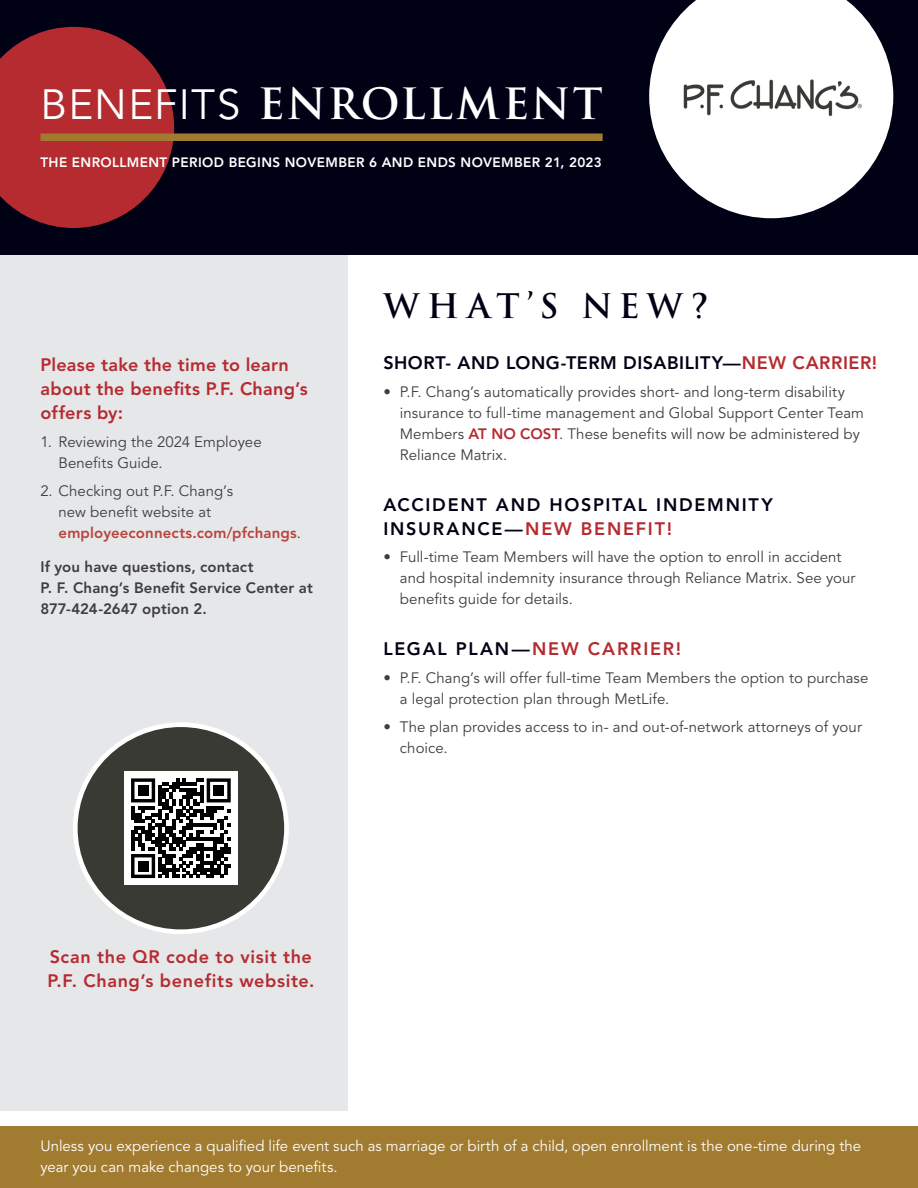
<style>
.page{position:relative;width:918px;height:1188px;background:#fff}
.page>*{position:absolute;margin:0;border:0;box-sizing:border-box;transform-origin:0 0}
.Body_Copy{font:600 42px "Trajan Pro 3";letter-spacing:.04em;color:#fff}
.t1{font:600 33px "Trajan Pro 3";letter-spacing:.215em;color:#010116}
.Subhead{font:800 18px/24px "Avenir LT Std";letter-spacing:.01em;color:#b52b30}
.Subhead-2{font:800 18px/24px "Avenir LT Std";letter-spacing:.03em;color:#b52b30}
.Subhead-3{font:800 18px/24px "Avenir LT Std";letter-spacing:.085em;color:#010116}
.Subhead-4{font:800 18px "Avenir LT Std";letter-spacing:.03em;color:#010116}
.Subhead-5{font:800 18px "Avenir LT Std";letter-spacing:.1em;color:#b52b30}
.t2{font:15px/21px "Avenir LT Std";letter-spacing:.005em;color:#3e3e3f}
.Body_Copy-2{font:15px/21px "Avenir LT Std";color:#fff}
.Body_Copy-3{font:800 15px/21px "Avenir LT Std";letter-spacing:.01em;color:#3e3e3f}
.t3{font:800 13.5px "Avenir LT Std";letter-spacing:.03em;color:#fff}
.s1{font-family:"Avenir LT Std";font-weight:400}
.s2{font-weight:800;color:#ba433d}
.s3{color:#b52b30}
.s4{font-weight:800;color:#b52b30}
.s5{color:#010116}
</style>
<div class="page">
<div style="left:0;top:255px;width:347px;height:856px;background:#e6e7e9"></div>
<div style="left:0;top:1127px;width:918px;height:61px;background:#a17b30"></div>
<div style="left:0;top:0;width:918px;height:255px;background:#010116"></div>
<svg style="left:0;top:27px;width:174px;height:201px"></svg>
<div style="left:40px;top:134px;width:563px;height:7px;background:#a17b30"></div>
<svg style="left:649px;top:0;width:244px;height:218px;fill:#fff"></svg>
<img style="left:674px;top:73px;width:195px;height:47px">
<div style="left:75px;top:725px;width:212px;height:207px;background:#383a33;border-radius:50%"></div>
<div style="left:73px;top:722px;width:216px;height:212px;border:5px solid #fff;border-radius:50%"></div>
<div style="left:124px;top:772px;width:114px;height:113px;background:#fff"></div>
<svg style="left:131px;top:778px;width:100px;height:100px"></svg>
<div style="left:138px;top:785px;width:10px;height:11px;background:#000"></div>
<div style="left:214px;top:785px;width:10px;height:11px;background:#000"></div>
<div style="left:138px;top:861px;width:10px;height:10px;background:#000"></div>
<p class="Body_Copy" style="left:40px;top:73px;width:564px"><span class="s1">BENEFITS</span> ENROLLMENT</p>
<p class="t3" style="left:40px;top:155px;width:563px">THE ENROLLMENT PERIOD BEGINS NOVEMBER 6 AND ENDS NOVEMBER 21, 2023</p>
<p class="Subhead" style="left:40px;top:353px;width:269px">Please take the time to learn about the benefits P.F. Chang’s offers by:</p>
<p class="t2" style="left:58px;top:432px;width:205px;text-indent:-18px">1. Reviewing the 2024 Employee<br>Benefits Guide.</p>
<p class="t2" style="left:58px;top:481px;width:244px;text-indent:-18px">2. Checking out P.F. Chang’s<br>new benefit website at <span class="s2">employeeconnects.com/pfchangs</span>.</p>
<p class="Body_Copy-3" style="left:40px;top:557px;width:274px">If you have questions, contact<br>P. F. Chang’s Benefit Service Center at<br>877-424-2647 option 2.</p>
<p class="t1" style="left:383px;top:282px;width:327px">WHAT’S NEW?</p>
<p class="Subhead-4" style="left:383px;top:352px;width:495px">SHORT- AND LONG-TERM DISABILITY—<span class="s3">NEW CARRIER!</span></p>
<p class="t2" style="left:400px;top:381px;width:466px;text-indent:-16px">• P.F. Chang’s automatically provides short- and long-term disability insurance to full-time management and Global Support Center Team Members <span class="s4">AT NO COST</span>. These benefits will now be administered by Reliance Matrix.</p>
<p class="Subhead-3" style="left:383px;top:492px;width:391px">ACCIDENT AND HOSPITAL INDEMNITY<br>INSURANCE—<span class="s3">NEW BENEFIT!</span></p>
<p class="t2" style="left:400px;top:547px;width:457px;text-indent:-16px">• Full-time Team Members will have the option to enroll in accident and hospital indemnity insurance through Reliance Matrix. See your benefits guide for details.</p>
<p class="Subhead-5" style="left:383px;top:638px;width:299px"><span class="s5">LEGAL PLAN—</span>NEW CARRIER!</p>
<p class="t2" style="left:400px;top:668px;width:470px;text-indent:-16px">• P.F. Chang’s will offer full-time Team Members the option to purchase a legal protection plan through MetLife.</p>
<p class="t2" style="left:400px;top:717px;width:464px;text-indent:-16px">• The plan provides access to in- and out-of-network attorneys of your choice.</p>
<p class="Subhead-2" style="left:47px;top:945px;width:268px">Scan the QR code to visit the<br>P.F. Chang’s benefits website.</p>
<p class="Body_Copy-2" style="left:40px;top:1136px;width:822px">Unless you experience a qualified life event such as marriage or birth of a child, open enrollment is the one-time during the year you can make changes to your benefits.</p>
</div>
